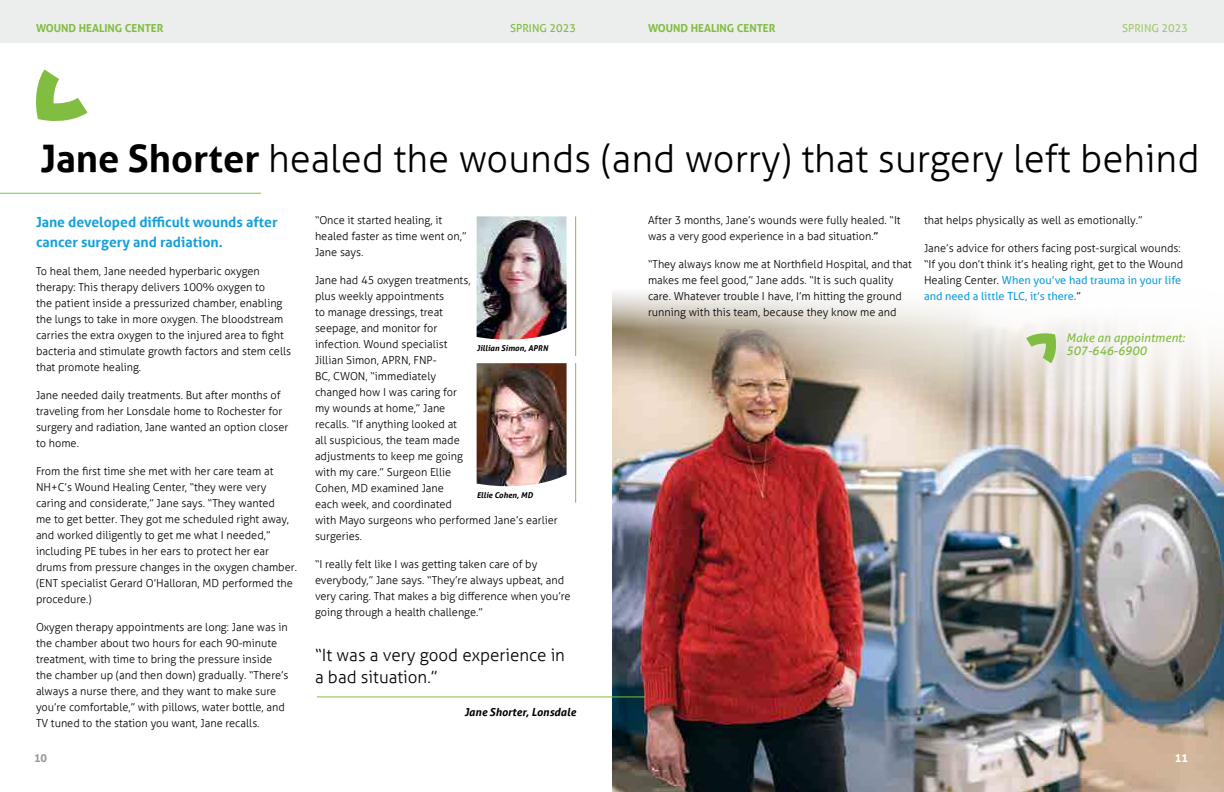
<style>
.page{position:relative;width:1224px;height:792px;background:#fff}
.page>*{position:absolute;margin:0;border:0;box-sizing:border-box;transform-origin:0 0}
.t1{font:300 38px "Aller";color:#000}
.t2{font:300 17px/22px "Aller";color:#000}
.t3{font:700 14px/20px "Aller";color:#16a0db}
.t4{font:italic 12px/13px "Aller";color:#81bd41}
.t5{font:300 11px/16px "Aller";color:#000}
.t6{font:700 11px "Aller";color:#81bd41}
.t7{font:11px "Aller";color:#81bd41}
.t8{font:italic 700 11px "Aller";color:#000}
.t9{font:700 11px "Aller";color:#fff}
.t10{font:700 11px "Aller";color:#989898}
.t11{font:italic 700 8px "Aller";color:#000}
.s1{font-weight:700}
.s2{font-weight:400}
.s3{font-weight:400;color:#16a0db}
</style>
<div class="page">
<img style="left:612px;top:328px;width:612px;height:464px">
<div style="left:0;top:0;width:1224px;height:42px;background:#eceded"></div>
<hr style="left:0;top:193px;width:261px;height:1px;background:#82bd41">
<svg style="left:36px;top:70px;width:51px;height:51px"></svg>
<hr style="left:317px;top:696px;width:328px;height:1px;background:#82bd41">
<img style="left:477px;top:216px;width:90px;height:124px">
<hr style="left:575px;top:216px;width:1px;height:140px;background:#81bd41">
<img style="left:477px;top:363px;width:90px;height:124px">
<hr style="left:575px;top:363px;width:1px;height:140px;background:#81bd41">
<svg style="left:612px;top:292px;width:525px;height:36px"></svg>
<svg style="left:1026px;top:331px;width:32px;height:32px"></svg>
<p class="t6" style="left:36px;top:21px;width:129px">WOUND HEALING CENTER</p>
<p class="t7" style="left:510px;top:22px;width:67px">SPRING 2023</p>
<p class="t6" style="left:648px;top:21px;width:129px">WOUND HEALING CENTER</p>
<p class="t7" style="left:1122px;top:22px;width:67px">SPRING 2023</p>
<h1 class="t1" style="left:40px;top:136px;width:1161px"><span class="s1">Jane Shorter</span> healed the wounds (and worry) that surgery left behind</h1>
<p class="t3" style="left:36px;top:212px;width:243px">Jane developed difficult wounds after cancer surgery and radiation.</p>
<p class="t5" style="left:36px;top:263px;width:257px">To heal them, Jane needed hyperbaric oxygen therapy: This therapy delivers 100% oxygen to<br>the patient inside a pressurized chamber, enabling the lungs to take in more oxygen. The bloodstream carries the extra oxygen to the injured area to fight bacteria and stimulate growth factors and stem cells that promote healing.</p>
<p class="t5" style="left:36px;top:387px;width:254px">Jane needed daily treatments. But after months of traveling from her Lonsdale home to Rochester for surgery and radiation, Jane wanted an option closer to home.</p>
<p class="t5" style="left:36px;top:463px;width:262px">From the first time she met with her care team at NH+C’s Wound Healing Center, “they were very caring and considerate,” Jane says. “They wanted<br>me to get better. They got me scheduled right away, and worked diligently to get me what I needed,” including PE tubes in her ears to protect her ear drums from pressure changes in the oxygen chamber. (ENT specialist Gerard O’Halloran, MD performed the procedure.)</p>
<p class="t5" style="left:36px;top:619px;width:254px">Oxygen therapy appointments are long: Jane was in the chamber about two hours for each 90-minute treatment, with time to bring the pressure inside the chamber up (and then down) gradually. “There’s always a nurse there, and they want to make sure you’re comfortable,” with pillows, water bottle, and TV tuned to the station you want, Jane recalls.</p>
<p class="t10" style="left:34px;top:751px;width:15px">10</p>
<p class="t5" style="left:315px;top:212px;width:153px">“Once it started healing, it healed faster as time went on,”<br>Jane says.</p>
<p class="t5" style="left:315px;top:272px;width:244px">Jane had 45 oxygen treatments,<br>plus weekly appointments<br>to manage dressings, treat<br>seepage, and monitor for<br>infection. Wound specialist<br>Jillian Simon, APRN, FNP-<br>BC, CWON, “immediately<br>changed how I was caring for<br>my wounds at home,” Jane<br>recalls. “If anything looked at<br>all suspicious, the team made<br>adjustments to keep me going<br>with my care.” Surgeon Ellie<br>Cohen, MD examined Jane<br>each week, and coordinated<br>with Mayo surgeons who performed Jane’s earlier surgeries.</p>
<p class="t5" style="left:315px;top:556px;width:257px">“I really felt like I was getting taken care of by everybody,” Jane says. “They’re always upbeat, and very caring. That makes a big difference when you’re going through a health challenge.”</p>
<p class="t11" style="left:477px;top:343px;width:73px">Jillian Simon, APRN</p>
<p class="t11" style="left:477px;top:490px;width:58px">Ellie Cohen, MD</p>
<h2 class="t2" style="left:315px;top:644px;width:252px">“It was a very good experience in a bad situation.”</h2>
<p class="t8" style="left:464px;top:705px;width:113px">Jane Shorter, Lonsdale</p>
<p class="t5" style="left:648px;top:212px;width:254px">After 3 months, Jane’s wounds were fully healed. “It was a very good experience in a bad situation.<span class="s2">”</span></p>
<p class="t5" style="left:648px;top:256px;width:266px">“They always know me at Northfield Hospital, and that makes me feel good,” Jane adds. “It is such quality care. Whatever trouble I have, I’m hitting the ground running with this team, because they know me and</p>
<p class="t5" style="left:924px;top:212px;width:220px">that helps physically as well as emotionally.”</p>
<p class="t5" style="left:924px;top:240px;width:261px">Jane’s advice for others facing post-surgical wounds: “If you don’t think it’s healing right, get to the Wound Healing Center. <span class="s3">When you’ve had trauma in your life and need a little TLC, it’s there.</span>”</p>
<p class="t4" style="left:1066px;top:331px;width:120px">Make an appointment:<br>507-646-6900</p>
<p class="t9" style="left:1175px;top:751px;width:15px">11</p>
</div>
